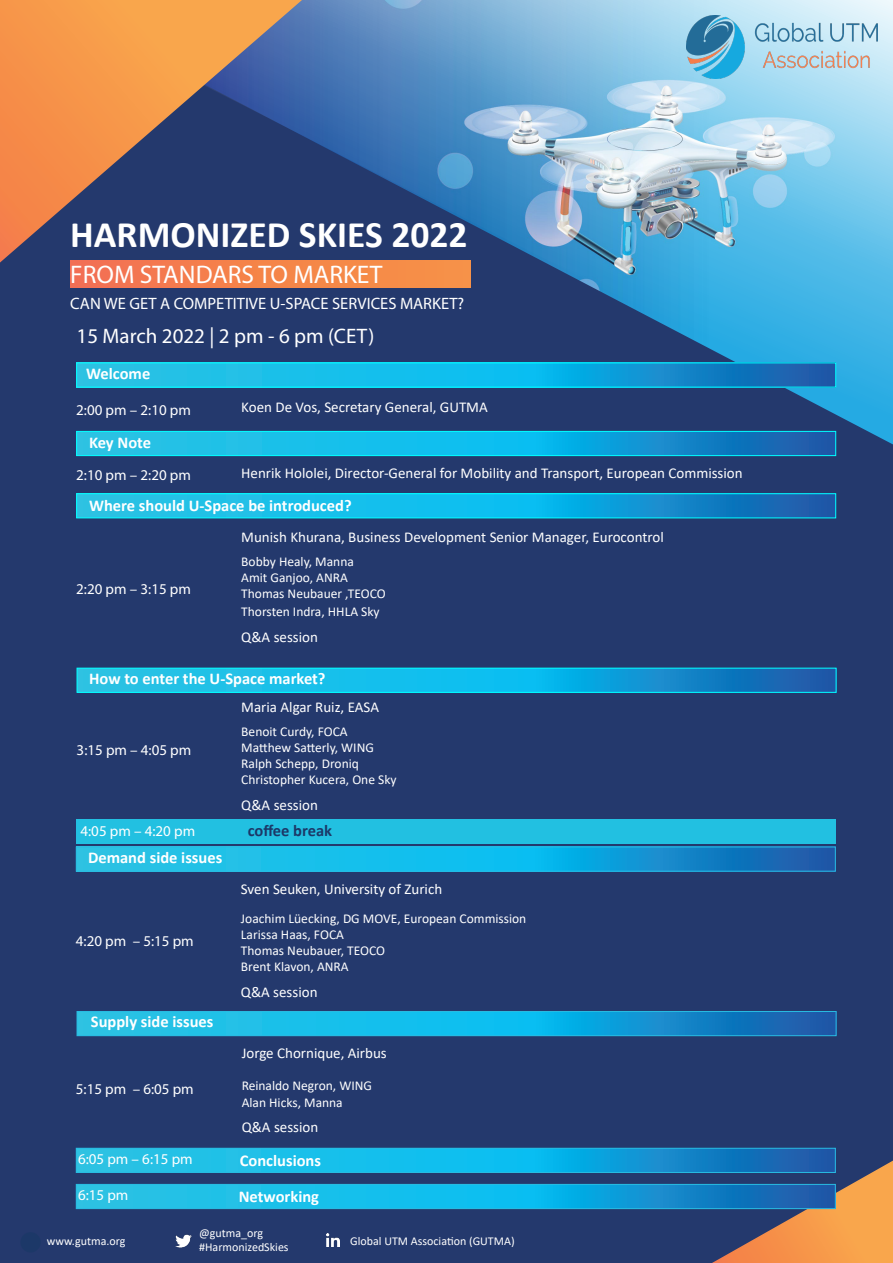
<style>
.page{position:relative;width:893px;height:1263px;background:#fff}
.page>*{position:absolute;margin:0;border:0;box-sizing:border-box;transform-origin:0 0}
.t1{font:700 37.5px "Calibri";color:#fff}
.t2{font:25.5px "Myriad Pro";color:#fff}
.t3{font:21px "Myriad Pro";color:#fff}
.t4{font:700 16.5px "Calibri";color:#fff}
.t5{font:16.5px "Myriad Pro";color:#fff}
.t6{font:700 16.5px "Calibri";color:#1c3868}
.t7{font:15px "Calibri";color:#fff}
.t8{font:15px "Myriad Pro";color:#fff}
.t9{font:13.5px "Calibri";color:#fff}
.t10{font:12px "Calibri";color:#fff}
</style>
<div class="page">
<div style="left:0;top:263px;width:893px;height:1000px;background:#24396d"></div>
<div style="left:43px;top:263px;width:81px;height:181px;background:#24396d"></div>
<svg style="left:690px;top:1154px;width:203px;height:109px;background:#9d7259"></svg>
<img style="left:326px;top:1233px;width:14px;height:14px">
<img style="left:176px;top:1233px;width:15px;height:15px">
<div style="left:20px;top:1232px;width:21px;height:20px;background:#1c3868;border-radius:50%"></div>
<svg style="left:124px;top:0;width:769px;height:498px;background:#4e7eab"></svg>
<div style="left:70px;top:260px;width:400px;height:27px;background:linear-gradient(to right,#f37152,#f79445)"></div>
<img style="left:686px;top:16px;width:194px;height:62px">
<svg style="left:0;top:0;width:302px;height:263px;background:#916c60"></svg>
<svg style="left:78px;top:364px;width:756px;height:21px;background:#16a9dd"></svg>
<div style="left:76px;top:362px;width:760px;height:25px;border:1px solid #0ff"></div>
<svg style="left:78px;top:433px;width:756px;height:21px;background:#16a9dd"></svg>
<div style="left:76px;top:431px;width:760px;height:25px;border:1px solid #0ff"></div>
<svg style="left:78px;top:495px;width:756px;height:21px;background:#16a9dd"></svg>
<div style="left:76px;top:493px;width:760px;height:25px;border:1px solid #0ff"></div>
<svg style="left:79px;top:670px;width:755px;height:21px;background:#16a9dd"></svg>
<div style="left:77px;top:668px;width:759px;height:25px;border:1px solid #0ff"></div>
<div style="left:77px;top:819px;width:759px;height:24px;background:#22c0e1"></div>
<svg style="left:78px;top:849px;width:756px;height:20px;background:#16a9dd"></svg>
<div style="left:76px;top:847px;width:760px;height:24px;border:1px solid #28bbe1"></div>
<svg style="left:79px;top:1013px;width:755px;height:21px;background:#16a9dd"></svg>
<div style="left:77px;top:1011px;width:759px;height:25px;border:1px solid #28bbe1"></div>
<svg style="left:78px;top:1150px;width:756px;height:21px;background:#16a9dd"></svg>
<div style="left:76px;top:1148px;width:760px;height:25px;border:1px solid #28bbe1"></div>
<svg style="left:78px;top:1186px;width:756px;height:21px;background:#16a9dd"></svg>
<div style="left:76px;top:1184px;width:760px;height:25px;border:1px solid #28bbe1"></div>
<p class="t1" style="left:70px;top:208px;width:399px">HARMONIZED SKIES 2022</p>
<p class="t2" style="left:70px;top:259px;width:314px">FROM STANDARS TO MARKET</p>
<p class="t5" style="left:70px;top:293px;width:395px">CAN WE GET A COMPETITIVE U-SPACE SERVICES MARKET?</p>
<p class="t3" style="left:77px;top:323px;width:299px">15 March 2022 | 2 pm - 6 pm (CET)</p>
<p class="t4" style="left:86px;top:362px;width:66px">Welcome</p>
<p class="t8" style="left:76px;top:400px;width:116px">2:00 pm – 2:10 pm</p>
<p class="t7" style="left:241px;top:396px;width:248px">Koen De Vos, Secretary General, GUTMA</p>
<p class="t4" style="left:89px;top:431px;width:63px">Key Note</p>
<p class="t8" style="left:76px;top:465px;width:116px">2:10 pm – 2:20 pm</p>
<p class="t7" style="left:241px;top:463px;width:503px">Henrik Hololei, Director-General for Mobility and Transport, European Commission</p>
<p class="t4" style="left:89px;top:494px;width:264px">Where should U-Space be introduced?</p>
<p class="t8" style="left:76px;top:580px;width:116px">2:20 pm – 3:15 pm</p>
<p class="t7" style="left:241px;top:526px;width:424px">Munish Khurana, Business Development Senior Manager, Eurocontrol</p>
<p class="t9" style="left:241px;top:552px;width:114px">Bobby Healy, Manna</p>
<p class="t9" style="left:241px;top:568px;width:108px">Amit Ganjoo, ANRA</p>
<p class="t9" style="left:241px;top:584px;width:146px">Thomas Neubauer ,TEOCO</p>
<p class="t9" style="left:241px;top:602px;width:140px">Thorsten Indra, HHLA Sky</p>
<p class="t7" style="left:241px;top:626px;width:78px">Q&amp;A session</p>
<p class="t4" style="left:89px;top:667px;width:238px">How to enter the U-Space market?</p>
<p class="t7" style="left:241px;top:696px;width:139px">Maria Algar Ruiz, EASA</p>
<p class="t9" style="left:241px;top:722px;width:108px">Benoit Curdy, FOCA</p>
<p class="t9" style="left:241px;top:738px;width:134px">Matthew Satterly, WING</p>
<p class="t9" style="left:241px;top:754px;width:119px">Ralph Schepp, Droniq</p>
<p class="t9" style="left:241px;top:770px;width:157px">Christopher Kucera, One Sky</p>
<p class="t7" style="left:241px;top:794px;width:78px">Q&amp;A session</p>
<p class="t8" style="left:77px;top:740px;width:116px">3:15 pm – 4:05 pm</p>
<p class="t8" style="left:81px;top:822px;width:116px">4:05 pm – 4:20 pm</p>
<p class="t6" style="left:248px;top:819px;width:86px">coffee break</p>
<p class="t4" style="left:88px;top:846px;width:136px">Demand side issues</p>
<p class="t7" style="left:241px;top:879px;width:203px">Sven Seuken, University of Zurich</p>
<p class="t9" style="left:241px;top:909px;width:287px">Joachim Lüecking, DG MOVE, European Commission</p>
<p class="t9" style="left:241px;top:925px;width:105px">Larissa Haas, FOCA</p>
<p class="t9" style="left:241px;top:941px;width:146px">Thomas Neubauer, TEOCO</p>
<p class="t9" style="left:241px;top:957px;width:109px">Brent Klavon, ANRA</p>
<p class="t7" style="left:241px;top:981px;width:78px">Q&amp;A session</p>
<p class="t8" style="left:76px;top:932px;width:119px">4:20 pm – 5:15 pm</p>
<p class="t4" style="left:91px;top:1009px;width:124px">Supply side issues</p>
<p class="t8" style="left:76px;top:1080px;width:119px">5:15 pm – 6:05 pm</p>
<p class="t8" style="left:78px;top:1150px;width:116px">6:05 pm – 6:15 pm</p>
<p class="t8" style="left:78px;top:1186px;width:52px">6:15 pm</p>
<p class="t7" style="left:242px;top:1043px;width:147px">Jorge Chornique, Airbus</p>
<p class="t9" style="left:242px;top:1076px;width:132px">Reinaldo Negron, WING</p>
<p class="t9" style="left:242px;top:1093px;width:103px">Alan Hicks, Manna</p>
<p class="t7" style="left:242px;top:1117px;width:78px">Q&amp;A session</p>
<p class="t4" style="left:240px;top:1148px;width:83px">Conclusions</p>
<p class="t4" style="left:239px;top:1184px;width:82px">Networking</p>
<p class="t10" style="left:47px;top:1232px;width:80px">www.gutma.org</p>
<p class="t10" style="left:199px;top:1224px;width:66px">@gutma_org</p>
<p class="t10" style="left:199px;top:1238px;width:91px">#HarmonizedSkies</p>
<p class="t10" style="left:350px;top:1232px;width:166px">Global UTM Association (GUTMA)</p>
</div>
